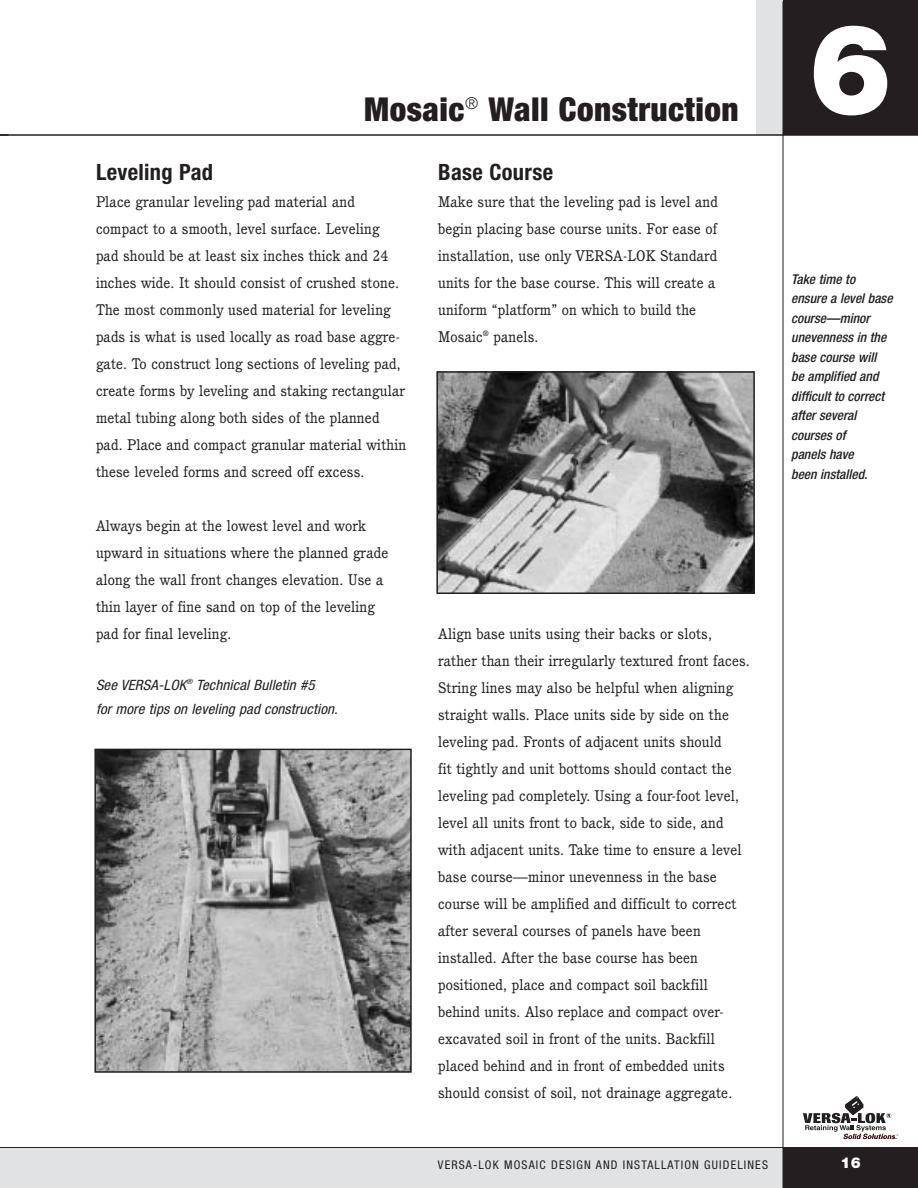
<style>
.page{position:relative;width:918px;height:1188px;background:#fff}
.page>*{position:absolute;margin:0;border:0;box-sizing:border-box;transform-origin:0 0}
.t1{font:900 126px "Helvetica Neue";color:#fff}
.t2{font:900 condensed 33px "Helvetica Neue";letter-spacing:.015em;color:#231f20}
.t3{font:700 condensed 22.5px "Helvetica Neue";letter-spacing:.015em;color:#231f20}
.t4{font:15px/27px "Cushing";letter-spacing:.01em;color:#231f20}
.t5{font:900 15px "Helvetica Neue";color:#fff}
.t6{font:italic condensed 14.25px/24px "Helvetica Neue";letter-spacing:.01em;color:#231f20;scale:1.05 1}
.t7{font:italic 500 condensed 13.5px/19.5px "Helvetica Neue";color:#231f20}
.t8{font:condensed 12px "Helvetica Neue";letter-spacing:.095em;color:#231f20}
</style>
<div class="page">
<div style="left:0;top:1148px;width:783px;height:40px;background:#e1e2e4"></div>
<div style="left:756px;top:0;width:27px;height:135px;background:#e1e2e4"></div>
<hr style="left:0;top:134px;width:918px;height:2px;background:#231f20">
<hr style="left:783px;top:1px;width:1px;height:1187px;background:#231f20">
<div style="left:783px;top:0;width:135px;height:135px;background:#231f20"></div>
<hr style="left:0;top:1147px;width:918px;height:1px;background:#231f20">
<div style="left:783px;top:1148px;width:135px;height:40px;background:#231f20"></div>
<svg style="left:803px;top:1096px;width:95px;height:43px"></svg>
<svg style="left:0;top:134px;width:9px;height:2px"></svg>
<img style="left:439px;top:374px;width:313px;height:217px">
<div style="left:436px;top:371px;width:319px;height:223px;border:2px solid #231f20"></div>
<img style="left:97px;top:752px;width:312px;height:318px">
<div style="left:94px;top:749px;width:318px;height:324px;border:2px solid #231f20"></div>
<p class="t2" style="left:364px;top:97px;width:376px">Mosaic<sup>®</sup> Wall Construction</p>
<p class="t3" style="left:96px;top:163px;width:119px">Leveling Pad</p>
<p class="t4" style="left:96px;top:189px;width:312px">Place granular leveling pad material and compact to a smooth, level surface. Leveling<br>pad should be at least six inches thick and 24 inches wide. It should consist of crushed stone.<br>The most commonly used material for leveling pads is what is used locally as road base aggre&shy;gate. To construct long sections of leveling pad, create forms by leveling and staking rectangular metal tubing along both sides of the planned pad. Place and compact granular material within these leveled forms and screed off excess.</p>
<p class="t4" style="left:96px;top:513px;width:294px">Always begin at the lowest level and work upward in situations where the planned grade along the wall front changes elevation. Use a thin layer of fine sand on top of the leveling pad for final leveling.</p>
<p class="t6" style="left:96px;top:674px;width:232px">See VERSA-LOK<sup>®</sup> Technical Bulletin #5<br>for more tips on leveling pad construction.</p>
<p class="t3" style="left:438px;top:163px;width:116px">Base Course</p>
<p class="t4" style="left:438px;top:189px;width:281px">Make sure that the leveling pad is level and begin placing base course units. For ease of installation, use only VERSA-LOK Standard units for the base course. This will create a uniform “platform” on which to build the Mosaic<sup>®</sup> panels.</p>
<p class="t4" style="left:438px;top:621px;width:313px">Align base units using their backs or slots, rather than their irregularly textured front faces.<br>String lines may also be helpful when aligning straight walls. Place units side by side on the leveling pad. Fronts of adjacent units should<br>fit tightly and unit bottoms should contact the leveling pad completely. Using a four-foot level, level all units front to back, side to side, and with adjacent units. Take time to ensure a level base course—minor unevenness in the base course will be amplified and difficult to correct after several courses of panels have been installed. After the base course has been positioned, place and compact soil backfill behind units. Also replace and compact over&shy;excavated soil in front of the units. Backfill placed behind and in front of embedded units should consist of soil, not drainage aggregate.</p>
<p class="t1" style="left:808px;top:24px;width:86px">6</p>
<p class="t7" style="left:791px;top:270px;width:103px">Take time to ensure a level base course—minor unevenness in the base course will<br>be amplified and difficult to correct after several courses of<br>panels have<br>been installed.</p>
<p class="t8" style="left:438px;top:1161px;width:332px">VERSA-LOK MOSAIC DESIGN AND INSTALLATION GUIDELINES</p>
<p class="t5" style="left:841px;top:1158px;width:22px">16</p>
</div>
